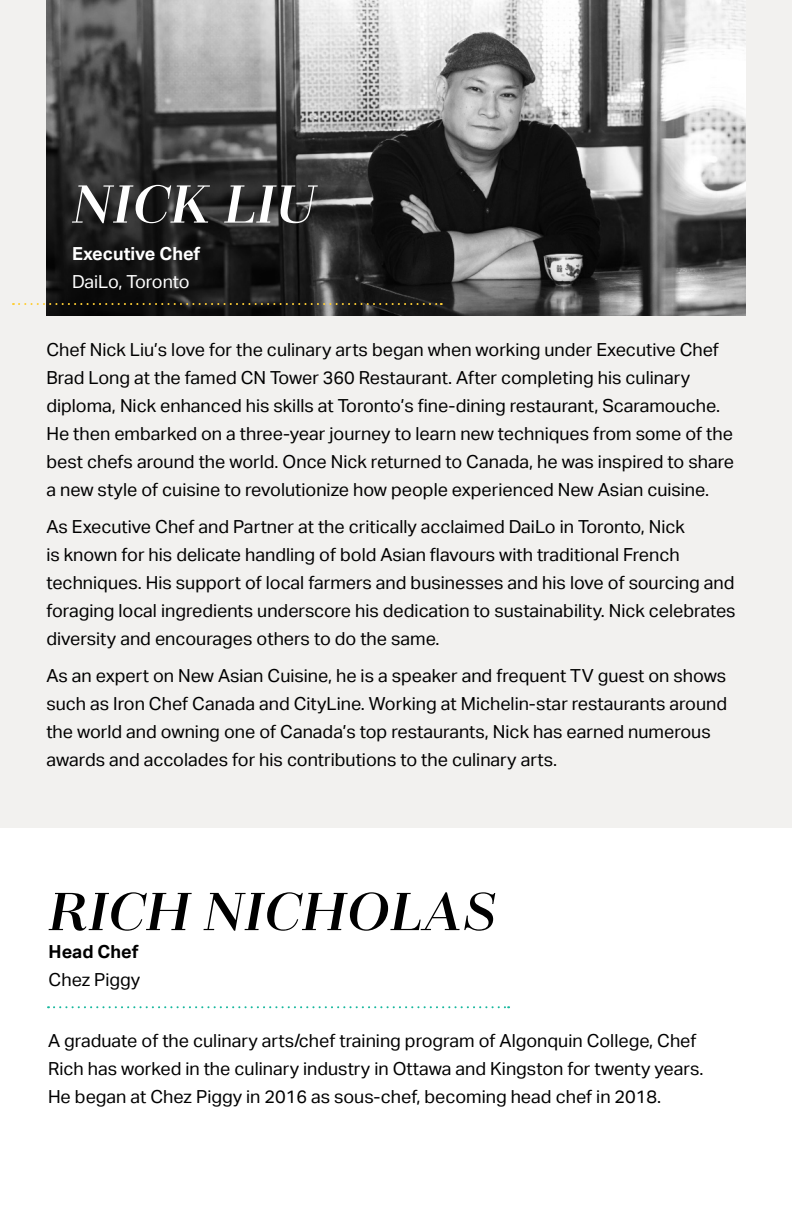
<style>
.page{position:relative;width:792px;height:1224px;background:#fff}
.page>*{position:absolute;margin:0;border:0;box-sizing:border-box;transform-origin:0 0}
.t1{font:italic 600 60px "Zahrah";letter-spacing:.01em;color:#000}
.t2{font:italic 600 60px "Zahrah";letter-spacing:.01em;color:#fff}
.t3{font:18px/28px "Aktiv Grotesk";color:#000}
.t4{font:700 18px "Aktiv Grotesk";color:#fff}
.t5{font:18px "Aktiv Grotesk";letter-spacing:-.005em;color:#fff}
.t6{font:700 18px "Aktiv Grotesk";color:#000}
</style>
<div class="page">
<div style="left:0;top:0;width:792px;height:828px;background:#f2f1ef"></div>
<svg style="left:48px;top:1006px;width:461px;height:2px"></svg>
<img style="left:46px;top:0;width:700px;height:315px">
<svg style="left:13px;top:303px;width:429px;height:2px"></svg>
<h1 class="t2" style="left:72px;top:170px;width:245px">NICK LIU</h1>
<p class="t4" style="left:72px;top:243px;width:130px">Executive Chef</p>
<p class="t5" style="left:72px;top:271px;width:119px">DaiLo, Toronto</p>
<p class="t3" style="left:46px;top:335px;width:689px">Chef Nick Liu’s love for the culinary arts began when working under Executive Chef Brad Long at the famed CN Tower 360 Restaurant. After completing his culinary diploma, Nick enhanced his skills at Toronto’s fine-dining restaurant, Scaramouche.<br>He then embarked on a three-year journey to learn new techniques from some of the best chefs around the world. Once Nick returned to Canada, he was inspired to share a new style of cuisine to revolutionize how people experienced New Asian cuisine.</p>
<p class="t3" style="left:46px;top:512px;width:691px">As Executive Chef and Partner at the critically acclaimed DaiLo in Toronto, Nick<br>is known for his delicate handling of bold Asian flavours with traditional French techniques. His support of local farmers and businesses and his love of sourcing and foraging local ingredients underscore his dedication to sustainability. Nick celebrates diversity and encourages others to do the same.</p>
<p class="t3" style="left:46px;top:661px;width:682px">As an expert on New Asian Cuisine, he is a speaker and frequent TV guest on shows such as Iron Chef Canada and CityLine. Working at Michelin-star restaurants around the world and owning one of Canada’s top restaurants, Nick has earned numerous awards and accolades for his contributions to the culinary arts.</p>
<h1 class="t1" style="left:49px;top:877px;width:449px">RICH NICHOLAS</h1>
<p class="t6" style="left:49px;top:941px;width:91px">Head Chef</p>
<p class="t3" style="left:49px;top:966px;width:93px">Chez Piggy</p>
<p class="t3" style="left:48px;top:1027px;width:657px">A graduate of the culinary arts/chef training program of Algonquin College, Chef<br>Rich has worked in the culinary industry in Ottawa and Kingston for twenty years.<br>He began at Chez Piggy in 2016 as sous-chef, becoming head chef in 2018.</p>
</div>
